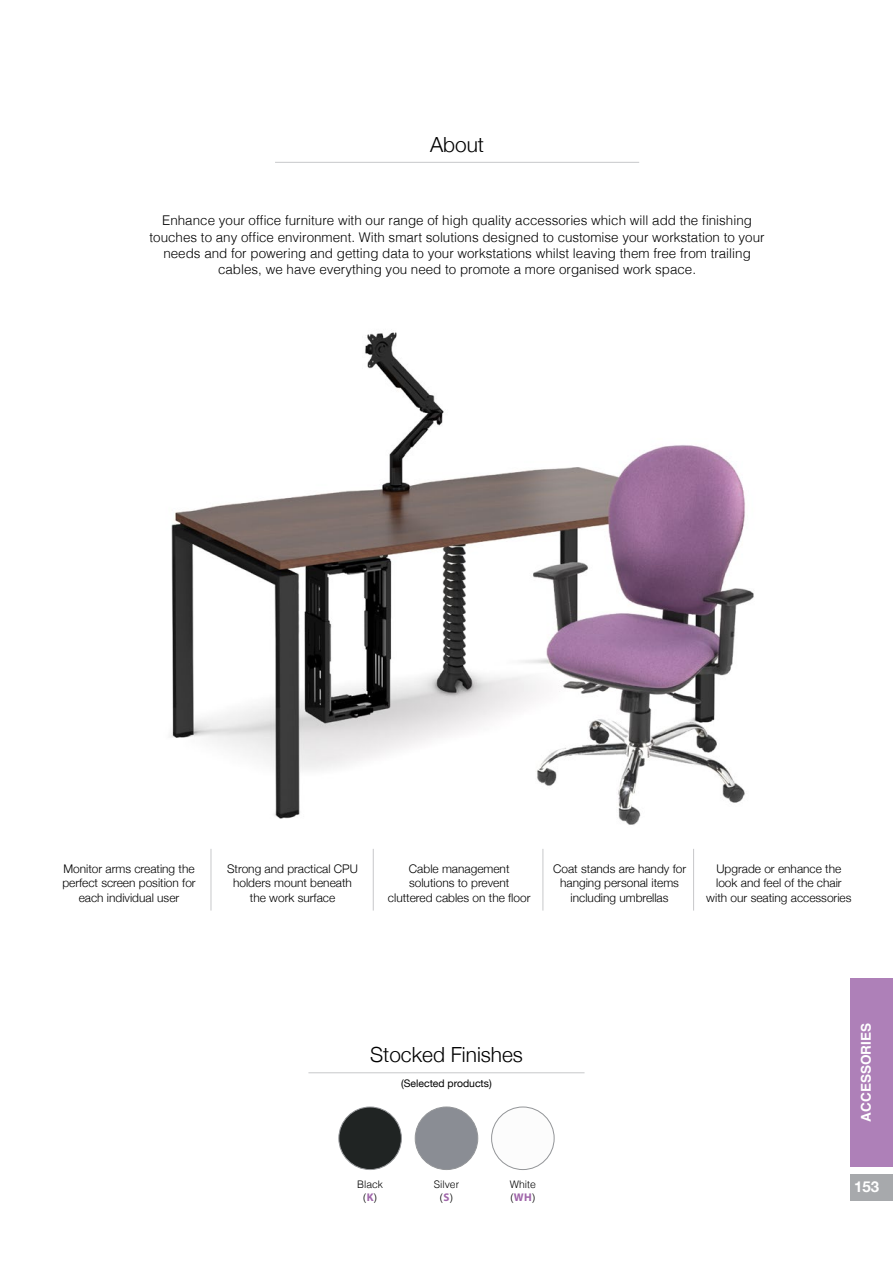
<style>
.page{position:relative;width:893px;height:1263px;background:#fff}
.page>*{position:absolute;margin:0;border:0;box-sizing:border-box;transform-origin:0 0}
.t1{font:300 20.85px "Helvetica Neue";color:#000}
.t2{font:700 15px "Helvetica Neue";color:#fff}
.t3{font:700 13.5px "Helvetica";color:#fff}
.t4{font:300 13.35px/16px "Helvetica";color:#000;text-align:center}
.t5{font:300 11.85px/14.2px "Helvetica Neue";color:#000;text-align:center}
.t6{font:300 10.35px/13.4px "Helvetica";color:#000;text-align:center}
.t7{font:10.35px "Helvetica Neue";color:#000}
.s1{font-family:"Myriad Pro";font-weight:700;font-size:11.1px;color:#a066aa}
</style>
<div class="page">
<img style="left:171px;top:332px;width:583px;height:493px">
<hr style="left:275px;top:162px;width:364px;height:1px;background:#c7c8ca">
<hr style="left:693px;top:849px;width:1px;height:61px;background:#c7c8ca">
<hr style="left:543px;top:849px;width:1px;height:61px;background:#c7c8ca">
<hr style="left:373px;top:849px;width:1px;height:61px;background:#c7c8ca">
<hr style="left:211px;top:849px;width:1px;height:61px;background:#c7c8ca">
<hr style="left:308px;top:1072px;width:276px;height:1px;background:#c7c8ca">
<div style="left:339px;top:1107px;width:62px;height:62px;background:#202423;border-radius:31px"></div>
<div style="left:338px;top:1106px;width:64px;height:64px;border:1px solid #939598;border-radius:50%"></div>
<div style="left:415px;top:1107px;width:63px;height:62px;background:#8a8d94;border-radius:31px"></div>
<div style="left:415px;top:1106px;width:63px;height:64px;border:1px solid #939598;border-radius:50%"></div>
<img style="left:492px;top:1107px;width:62px;height:62px;border-radius:31px">
<div style="left:491px;top:1106px;width:63px;height:64px;border:1px solid #939598;border-radius:50%"></div>
<div style="left:850px;top:978px;width:43px;height:189px;background:#ae80b8"></div>
<div style="left:850px;top:1174px;width:43px;height:26px;background:#a7a9ac"></div>
<h1 class="t1" style="left:430px;top:127px;width:56px">About</h1>
<p class="t4" style="left:150px;top:212px;width:617px">Enhance your office furniture with our range of high quality accessories which will add the finishing touches to any office environment. With smart solutions designed to customise your workstation to your needs and for powering and getting data to your workstations whilst leaving them free from trailing cables, we have everything you need to promote a more organised work space.</p>
<p class="t5" style="left:227px;top:861px;width:132px">Strong and practical CPU holders mount beneath the work surface</p>
<p class="t5" style="left:553px;top:861px;width:135px">Coat stands are handy for hanging personal items including umbrellas</p>
<p class="t5" style="left:388px;top:861px;width:144px">Cable management solutions to prevent cluttered cables on the floor</p>
<p class="t5" style="left:62px;top:861px;width:135px">Monitor arms creating the perfect screen position for each individual user</p>
<p class="t5" style="left:706px;top:861px;width:147px">Upgrade or enhance the look and feel of the chair with our seating accessories</p>
<h1 class="t1" style="left:370px;top:1038px;width:154px">Stocked Finishes</h1>
<p class="t7" style="left:401px;top:1076px;width:92px">(Selected products)</p>
<p class="t3" style="left:855px;top:1121px;width:100px;rotate:-90deg">ACCESSORIES</p>
<p class="t6" style="left:357px;top:1177px;width:28px">Black (<span class="s1">K</span>)</p>
<p class="t6" style="left:434px;top:1177px;width:27px">Silver (<span class="s1">S</span>)</p>
<p class="t6" style="left:510px;top:1177px;width:28px;text-align:left">White (<span class="s1">WH</span>)</p>
<p class="t2" style="left:854px;top:1174px;width:27px">153</p>
</div>
